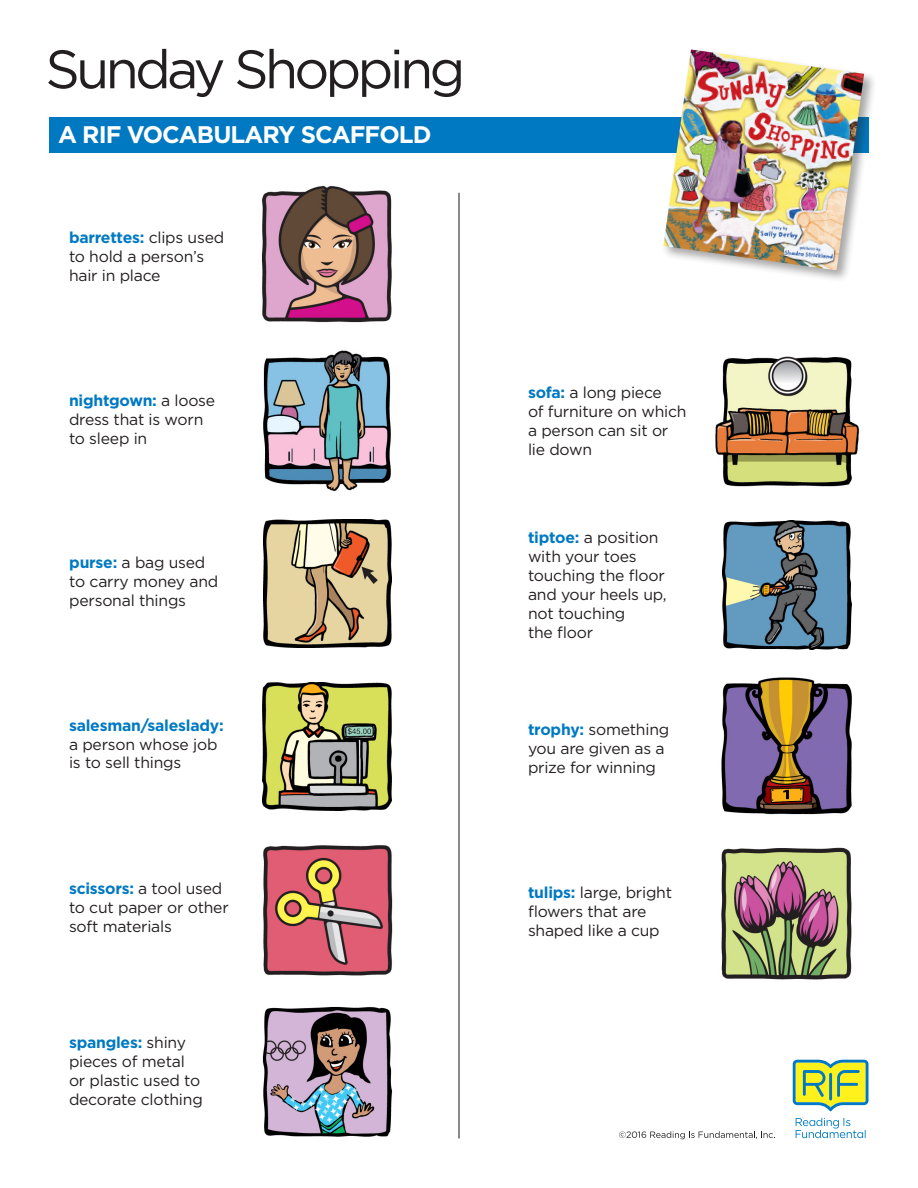
<style>
.page{position:relative;width:918px;height:1188px;background:#fff}
.page>*{position:absolute;margin:0;border:0;box-sizing:border-box;transform-origin:0 0}
.t1{font:54px "Gotham";letter-spacing:-.07em;color:#231f20}
.White_Type_in_Blue_B{font:700 24px "Gotham";letter-spacing:-.04em;color:#fff}
.Vocabulary_Text{font:15.75px/18.9px "Gotham";letter-spacing:-.015em;color:#231f20}
.s1{font-weight:700;color:#0079c2}
</style>
<div class="page">
<hr style="left:458px;top:193px;width:2px;height:945px;background:#231f20">
<svg style="left:793px;top:1060px;width:75px;height:51px;background:#b4d068"></svg>
<svg style="left:796px;top:1118px;width:70px;height:20px"></svg>
<svg style="left:619px;top:1131px;width:156px;height:8px"></svg>
<img style="left:262px;top:185px;width:130px;height:138px">
<img style="left:263px;top:845px;width:130px;height:131px">
<img style="left:722px;top:520px;width:130px;height:130px">
<img style="left:263px;top:682px;width:128px;height:129px">
<img style="left:263px;top:350px;width:128px;height:142px">
<img style="left:262px;top:1007px;width:131px;height:130px">
<img style="left:715px;top:356px;width:145px;height:131px">
<img style="left:721px;top:677px;width:131px;height:138px">
<img style="left:721px;top:847px;width:131px;height:133px">
<img style="left:263px;top:519px;width:129px;height:129px">
<div style="left:49px;top:117px;width:819px;height:36px;background:#0079c2"></div>
<div style="left:661px;top:47px;width:216px;height:236px;background:#231f20;opacity:.4"></div>
<img style="left:663px;top:50px;width:201px;height:220px">
<p class="t1" style="left:45px;top:36px;width:422px">Sunday Shopping</p>
<p class="White_Type_in_Blue_B" style="left:58px;top:120px;width:375px">A RIF VOCABULARY SCAFFOLD</p>
<p class="Vocabulary_Text" style="left:69px;top:228px;width:157px"><span class="s1">barrettes:</span> clips used to hold a person’s hair in place</p>
<p class="Vocabulary_Text" style="left:69px;top:391px;width:148px"><span class="s1">nightgown:</span> a loose dress that is worn to sleep in</p>
<p class="Vocabulary_Text" style="left:69px;top:553px;width:151px"><span class="s1">purse:</span> a bag used to carry money and personal things</p>
<p class="Vocabulary_Text" style="left:69px;top:716px;width:156px"><span class="s1">salesman/saleslady: </span>a person whose job is to sell things</p>
<p class="Vocabulary_Text" style="left:69px;top:879px;width:161px"><span class="s1">scissors:</span> a tool used to cut paper or other soft materials</p>
<p class="Vocabulary_Text" style="left:69px;top:1033px;width:135px"><span class="s1">spangles:</span> shiny pieces of metal or plastic used to decorate clothing</p>
<p class="Vocabulary_Text" style="left:528px;top:383px;width:160px"><span class="s1">sofa:</span> a long piece<br>of furniture on which a person can sit or lie down</p>
<p class="Vocabulary_Text" style="left:528px;top:528px;width:132px"><span class="s1">tiptoe:</span> a position</p>
<p class="Vocabulary_Text" style="left:528px;top:547px;width:110px">with your toes</p>
<p class="Vocabulary_Text" style="left:528px;top:566px;width:138px">touching the floor</p>
<p class="Vocabulary_Text" style="left:528px;top:585px;width:140px">and your heels up,</p>
<p class="Vocabulary_Text" style="left:528px;top:604px;width:99px">not touching</p>
<p class="Vocabulary_Text" style="left:528px;top:623px;width:67px">the floor</p>
<p class="Vocabulary_Text" style="left:528px;top:720px;width:143px"><span class="s1">trophy:</span> something you are given as a prize for winning</p>
<p class="Vocabulary_Text" style="left:528px;top:883px;width:146px"><span class="s1">tulips:</span> large, bright flowers that are shaped like a cup</p>
</div>
